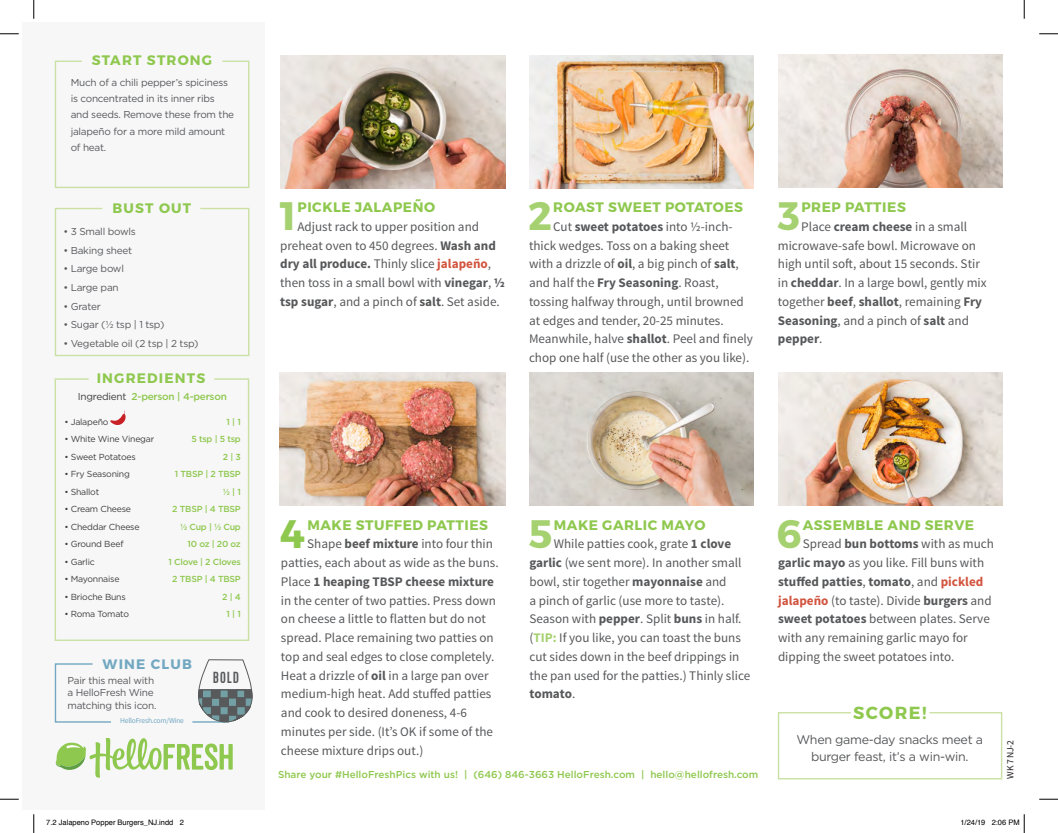
<style>
.page{position:relative;width:1058px;height:833px;background:#fff}
.page>*{position:absolute;margin:0;border:0;box-sizing:border-box;transform-origin:0 0}
.t1{font:700 39.62px "Montserrat";color:#a6d170}
.t2{font:700 39.62px "Montserrat";color:#8fc84e}
.t3{font:700 17.5px "Montserrat";letter-spacing:.085em;color:#8fc84e}
.t4{font:16.12px "Kapra";color:#58595b}
.t5{font:700 13.75px "Montserrat";letter-spacing:.04em;color:#8fc84e}
.t6{font:700 13.75px "Montserrat";letter-spacing:.085em;color:#8fc84e}
.t7{font:700 13.75px "Montserrat";letter-spacing:.085em;color:#72a8c1}
.t8{font:13.12px/18.8px "Source Sans Pro";color:#57585a}
.t9{font:12.5px/17.5px "Gotham";letter-spacing:-.025em;color:#57585a;text-align:center}
.t10{font:10px/16.2px "Gotham";letter-spacing:-.025em;color:#57585a}
.t11{font:500 10px "Gotham";color:#8fc84e}
.t12{font:500 10px "Gotham";letter-spacing:-.025em;color:#8fc84e}
.t13{font:9.62px "Source Sans Pro";color:#231f20}
.t14{font:8.75px "Gotham";letter-spacing:-.025em;color:#3e3e3f}
.t15{font:500 8.75px/17.5px "Gotham";letter-spacing:-.025em;color:#8fc84e;text-align:right}
.t16{font:7.5px "Helvetica";color:#000}
.t17{font:7.5px "Source Sans Pro";letter-spacing:-.025em;color:#72a8c1}
.s1{font-weight:400;color:#3e3e3f}
.s2{font-weight:700}
.s3{font-weight:700;color:#d2543f}
.s4{font-weight:700;color:#a6d170}
</style>
<div class="page">
<div style="left:23px;top:23px;width:242px;height:787px;background:#f7f7f8"></div>
<svg style="left:54px;top:207px;width:196px;height:150px"></svg>
<svg style="left:54px;top:378px;width:196px;height:263px"></svg>
<svg style="left:54px;top:60px;width:196px;height:128px"></svg>
<svg style="left:54px;top:663px;width:57px;height:60px"></svg>
<hr style="left:193px;top:721px;width:35px;height:1px;background:#72a8c1">
<svg style="left:198px;top:659px;width:54px;height:64px"></svg>
<img style="left:281px;top:55px;width:224px;height:133px">
<img style="left:529px;top:55px;width:225px;height:133px">
<img style="left:529px;top:372px;width:224px;height:133px">
<img style="left:280px;top:372px;width:225px;height:133px">
<img style="left:778px;top:55px;width:224px;height:132px">
<img style="left:778px;top:372px;width:224px;height:133px">
<svg style="left:56px;top:738px;width:177px;height:39px"></svg>
<svg style="left:777px;top:712px;width:226px;height:68px"></svg>
<svg style="left:0;top:33px;width:19px;height:2px"></svg>
<svg style="left:1039px;top:33px;width:19px;height:2px"></svg>
<svg style="left:0;top:798px;width:19px;height:2px"></svg>
<svg style="left:1039px;top:798px;width:19px;height:2px"></svg>
<svg style="left:33px;top:0;width:2px;height:19px"></svg>
<svg style="left:33px;top:814px;width:2px;height:19px"></svg>
<svg style="left:1023px;top:0;width:2px;height:19px"></svg>
<svg style="left:1023px;top:814px;width:2px;height:19px"></svg>
<p class="t6" style="left:92px;top:52px;width:122px">START STRONG</p>
<p class="t10" style="left:71px;top:74px;width:165px">Much of a chili pepper’s spiciness is concentrated in its inner ribs and seeds. Remove these from the jalapeño for a more mild amount of heat.</p>
<p class="t5" style="left:113px;top:199px;width:80px">BUST OUT</p>
<p class="t10" style="left:63px;top:223px;width:74px">• 3 Small bowls</p>
<p class="t10" style="left:63px;top:242px;width:70px">• Baking sheet</p>
<p class="t10" style="left:63px;top:260px;width:62px">• Large bowl</p>
<p class="t10" style="left:63px;top:279px;width:57px">• Large pan</p>
<p class="t10" style="left:63px;top:298px;width:39px">• Grater</p>
<p class="t10" style="left:63px;top:316px;width:102px">• Sugar (½ tsp | 1 tsp)</p>
<p class="t10" style="left:63px;top:335px;width:137px">• Vegetable oil (2 tsp | 2 tsp)</p>
<p class="t6" style="left:97px;top:369px;width:110px">INGREDIENTS</p>
<p class="t12" style="left:78px;top:390px;width:151px"><span class="s1">Ingredient</span> 2-person | 4-person</p>
<p class="t15" style="left:168px;top:412px;width:74px">1 | 1<br>5 tsp | 5 tsp<br>2 | 3<br>1 TBSP | 2 TBSP ½ | 1<br>2 TBSP | 4 TBSP ½ Cup | ½ Cup<br>10 oz | 20 oz<br>1 Clove | 2 Cloves<br>2 TBSP | 4 TBSP<br>2 | 4<br>1 | 1</p>
<p class="t14" style="left:64px;top:416px;width:46px">• Jalapeño</p>
<p class="t14" style="left:64px;top:433px;width:91px">• White Wine Vinegar</p>
<p class="t14" style="left:64px;top:451px;width:73px">• Sweet Potatoes</p>
<p class="t14" style="left:64px;top:468px;width:67px">• Fry Seasoning</p>
<p class="t14" style="left:64px;top:486px;width:36px">• Shallot</p>
<p class="t14" style="left:64px;top:503px;width:68px">• Cream Cheese</p>
<p class="t14" style="left:64px;top:521px;width:77px">• Cheddar Cheese</p>
<p class="t14" style="left:64px;top:538px;width:61px">• Ground Beef</p>
<p class="t14" style="left:64px;top:556px;width:32px">• Garlic</p>
<p class="t14" style="left:64px;top:573px;width:57px">• Mayonnaise</p>
<p class="t14" style="left:64px;top:591px;width:63px">• Brioche Buns</p>
<p class="t14" style="left:64px;top:608px;width:66px">• Roma Tomato</p>
<p class="t7" style="left:103px;top:655px;width:91px">WINE CLUB</p>
<p class="t10" style="left:68px;top:673px;width:90px;line-height:12.5px">Pair this meal with a HelloFresh Wine matching this icon.</p>
<p class="t17" style="left:120px;top:716px;width:65px">HelloFresh.com/Wine</p>
<p class="t4" style="left:213px;top:668px;width:27px">BOLD</p>
<h1 class="t1" style="left:280px;top:191px;width:18px">1</h1>
<p class="t5" style="left:297px;top:198px;width:139px">PICKLE JALAPEÑO</p>
<p class="t8" style="left:280px;top:217px;width:226px;text-indent:17px">Adjust rack to upper position and preheat oven to 450 degrees. <span class="s2">Wash and dry all produce.</span> Thinly slice <span class="s3">jalapeño</span>, then toss in a small bowl with <span class="s2">vinegar</span>, <span class="s2">½ tsp sugar</span>, and a pinch of <span class="s2">salt</span>. Set aside.</p>
<h1 class="t1" style="left:528px;top:191px;width:25px">2</h1>
<p class="t5" style="left:553px;top:198px;width:191px">ROAST SWEET POTATOES</p>
<p class="t8" style="left:529px;top:217px;width:225px;text-indent:24px">Cut <span class="s2">sweet potatoes</span> into ½-inch&shy;thick wedges. Toss on a baking sheet with a drizzle of <span class="s2">oil</span>, a big pinch of <span class="s2">salt</span>, and half the <span class="s2">Fry Seasoning</span>. Roast, tossing halfway through, until browned at edges and tender, 20-25 minutes.<br>Meanwhile, halve <span class="s2">shallot</span>. Peel and finely chop one half (use the other as you like).</p>
<h1 class="t1" style="left:778px;top:191px;width:24px">3</h1>
<p class="t5" style="left:801px;top:198px;width:106px">PREP PATTIES</p>
<p class="t8" style="left:778px;top:217px;width:210px;text-indent:23px">Place <span class="s2">cream cheese</span> in a small microwave-safe bowl. Microwave on high until soft, about 15 seconds. Stir in <span class="s2">cheddar</span>. In a large bowl, gently mix together <span class="s2">beef</span>, <span class="s2">shallot</span>, remaining <span class="s2">Fry<br>Seasoning</span>, and a pinch of <span class="s2">salt</span> and <span class="s2">pepper</span>.</p>
<h1 class="t2" style="left:280px;top:509px;width:27px">4</h1>
<p class="t5" style="left:307px;top:516px;width:182px">MAKE STUFFED PATTIES</p>
<p class="t8" style="left:281px;top:534px;width:219px;text-indent:26px">Shape <span class="s2">beef mixture</span> into four thin patties, each about as wide as the buns.<br>Place <span class="s2">1 heaping TBSP cheese mixture </span>in the center of two patties. Press down on cheese a little to flatten but do not spread. Place remaining two patties on top and seal edges to close completely.<br>Heat a drizzle of <span class="s2">oil</span> in a large pan over medium-high heat. Add stuffed patties and cook to desired doneness, 4-6 minutes per side. (It’s OK if some of the cheese mixture drips out.)</p>
<h1 class="t1" style="left:529px;top:509px;width:25px">5</h1>
<p class="t5" style="left:554px;top:516px;width:153px">MAKE GARLIC MAYO</p>
<p class="t8" style="left:529px;top:534px;width:222px;text-indent:24px">While patties cook, grate <span class="s2">1 clove garlic</span> (we sent more). In another small bowl, stir together <span class="s2">mayonnaise</span> and<br>a pinch of garlic (use more to taste).<br>Season with <span class="s2">pepper</span>. Split <span class="s2">buns</span> in half. (<span class="s4">TIP:</span> If you like, you can toast the buns cut sides down in the beef drippings in the pan used for the patties.) Thinly slice <span class="s2">tomato</span>.</p>
<p class="t11" style="left:278px;top:767px;width:482px">Share your #HelloFreshPics with us! | (646) 846-3663 HelloFresh.com | hello@hellofresh.com</p>
<h1 class="t1" style="left:776px;top:509px;width:27px">6</h1>
<p class="t5" style="left:802px;top:516px;width:173px">ASSEMBLE AND SERVE</p>
<p class="t8" style="left:778px;top:534px;width:217px;text-indent:25px">Spread <span class="s2">bun bottoms</span> with as much <span class="s2">garlic mayo</span> as you like. Fill buns with <span class="s2">stuffed patties</span>, <span class="s2">tomato</span>, and <span class="s3">pickled jalapeño</span> (to taste). Divide <span class="s2">burgers</span> and <span class="s2">sweet potatoes</span> between plates. Serve with any remaining garlic mayo for dipping the sweet potatoes into.</p>
<h2 class="t3" style="left:853px;top:702px;width:75px">SCORE!</h2>
<p class="t9" style="left:796px;top:730px;width:188px">When game-day snacks meet a burger feast, it’s a win-win.</p>
<p class="t13" style="left:1004px;top:778px;width:40px;rotate:-90deg">WK 7 NJ-2</p>
<p class="t16" style="left:46px;top:817px;width:139px">7.2 Jalapeno Popper Burgers_NJ.indd 2</p>
<p class="t16" style="left:960px;top:817px;width:61px">1/24/19 2:06 PM</p>
</div>
